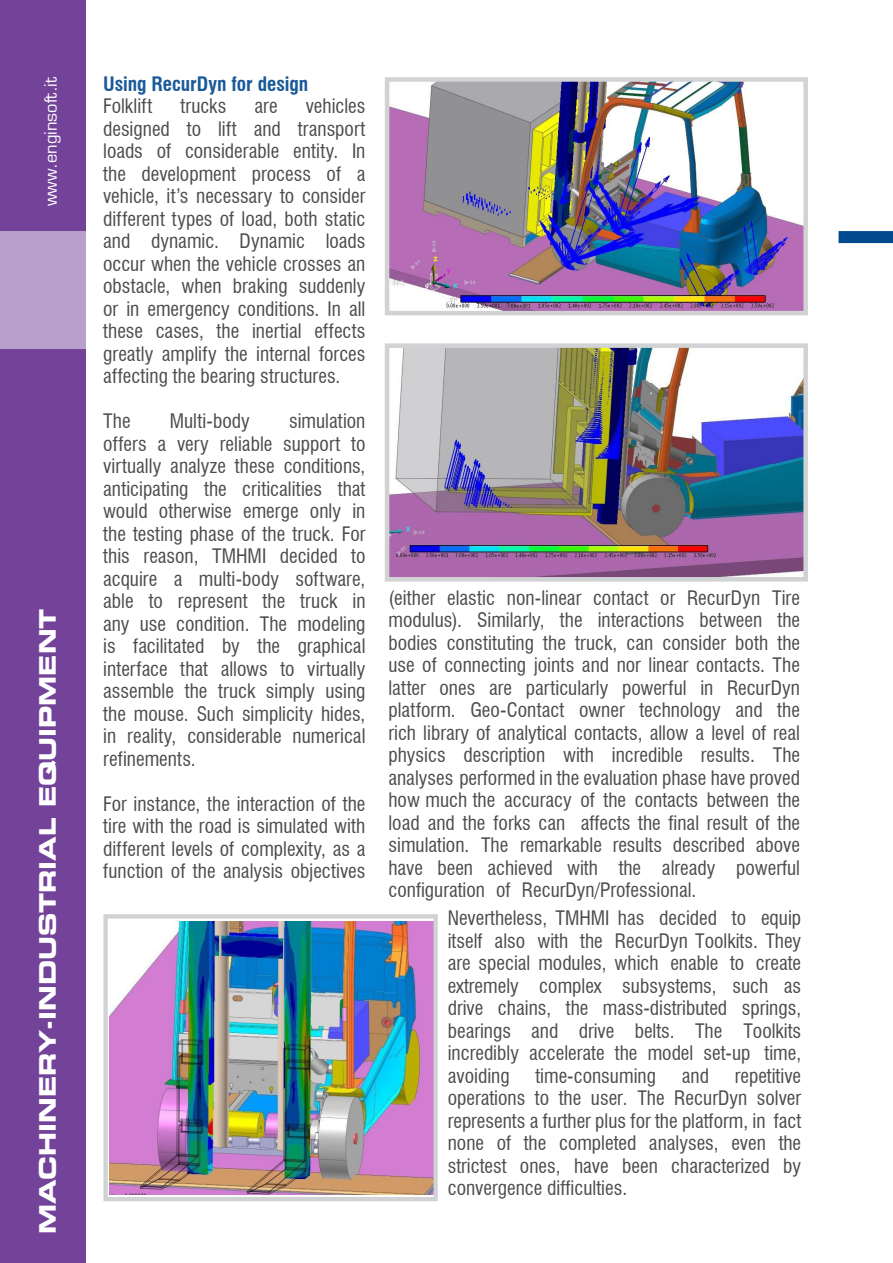
<style>
.page{position:relative;width:893px;height:1263px;background:#fff}
.page>*{position:absolute;margin:0;border:0;box-sizing:border-box;transform-origin:0 0}
.Settore{font:22.5px "Eurostile Bold Extended Two";color:#fff}
.testo{font:condensed 19.5px/22.5px "Swiss 721 BT";color:#4b4c4d;text-align:justify}
.testo-2{font:700 condensed 19.5px "Swiss 721 BT";color:#1a5a99}
.t1{font:16.5px "Eurostile";color:#fff}
</style>
<div class="page">
<div style="left:838px;top:231px;width:55px;height:12px;background:#004a8d"></div>
<div style="left:0;top:0;width:85px;height:1263px;background:#73439a"></div>
<div style="left:0;top:231px;width:85px;height:118px;background:#b8a0cc"></div>
<img style="left:110px;top:921px;width:323px;height:273px">
<div style="left:103px;top:914px;width:335px;height:287px;border:4px solid #d1d2d4"></div>
<img style="left:390px;top:82px;width:413px;height:228px">
<div style="left:385px;top:77px;width:423px;height:238px;border:4px solid #d1d2d4"></div>
<img style="left:390px;top:348px;width:413px;height:228px">
<div style="left:385px;top:343px;width:423px;height:238px;border:4px solid #d1d2d4"></div>
<p class="t1" style="left:41px;top:206px;width:131px;rotate:-90deg">www.enginsoft.it</p>
<p class="Settore" style="left:32px;top:1234px;width:627px;rotate:-90deg">MACHINERY-INDUSTRIAL EQUIPMENT</p>
<p class="testo-2" style="left:103px;top:72px;width:207px">Using RecurDyn for design</p>
<p class="testo" style="left:103px;top:95px;width:51px">Folklift</p>
<p class="testo" style="left:180px;top:95px;width:48px">trucks</p>
<p class="testo" style="left:254px;top:95px;width:25px">are</p>
<p class="testo" style="left:103px;top:95px;width:264px;text-indent:203px">vehicles designed to lift and transport loads of considerable entity. In the development process of a vehicle, it’s necessary to consider different types of load, both static and dynamic. Dynamic loads occur when the vehicle crosses an obstacle, when braking suddenly or in emergency conditions. In all these cases, the inertial effects greatly amplify the internal forces affecting the bearing structures.</p>
<p class="testo" style="left:103px;top:410px;width:29px">The</p>
<p class="testo" style="left:170px;top:410px;width:82px">Multi-body</p>
<p class="testo" style="left:103px;top:410px;width:264px;text-indent:186px">simulation offers a very reliable support to virtually analyze these conditions, anticipating the criticalities that would otherwise emerge only in the testing phase of the truck. For this reason, TMHMI decided to acquire a multi-body software, able to represent the truck in any use condition. The modeling is facilitated by the graphical interface that allows to virtually assemble the truck simply using the mouse. Such simplicity hides, in reality, considerable numerical refinements.</p>
<p class="testo" style="left:103px;top:792px;width:264px">For instance, the interaction of the tire with the road is simulated with different levels of complexity, as a function of the analysis objectives</p>
<p class="testo" style="left:388px;top:586px;width:413px">(either elastic non-linear contact or RecurDyn Tire modulus). Similarly, the interactions between the bodies constituting the truck, can consider both the use of connecting joints and nor linear contacts. The latter ones are particularly powerful in RecurDyn platform. Geo-Contact owner technology and the rich library of analytical contacts, allow a level of real physics description with incredible results. The analyses performed in the evaluation phase have proved how much the accuracy of the contacts between the load and the forks can affects the final result of the simulation. The remarkable results described above have been achieved with the already powerful configuration of RecurDyn/Professional.</p>
<p class="testo" style="left:448px;top:907px;width:355px">Nevertheless, TMHMI has decided to equip itself also with the RecurDyn Toolkits. They are special modules, which enable to create extremely complex subsystems, such as drive chains, the mass-distributed springs, bearings and drive belts. The Toolkits incredibly accelerate the model set-up time, avoiding</p>
<p class="testo" style="left:448px;top:1064px;width:355px;text-indent:287px">repetitive operations to the user. The RecurDyn solver represents a further plus for the platform, in fact none of the completed analyses, even the strictest ones, have been characterized by convergence difficulties.</p>
<p class="testo" style="left:535px;top:1064px;width:122px">time-consuming</p>
<p class="testo" style="left:682px;top:1064px;width:29px">and</p>
</div>
